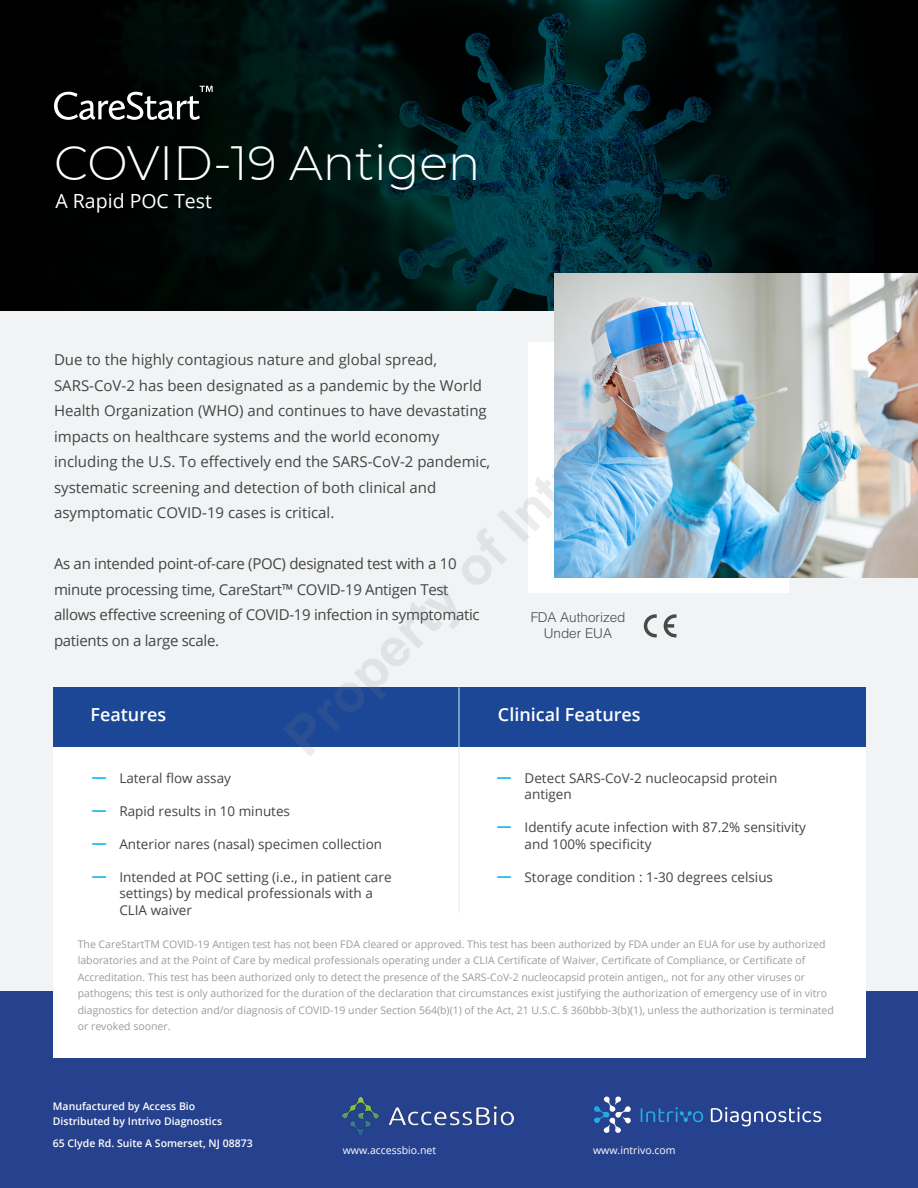
<style>
.page{position:relative;width:918px;height:1188px;background:#f1f3f4}
.page>*{position:absolute;margin:0;border:0;box-sizing:border-box;transform-origin:0 0}
.t1{font:300 48px "Montserrat";color:#fff}
.t2{font:19.5px "Open Sans";color:#fff}
.t3{font:600 18px "Open Sans";color:#fff}
.t4{font:15px/25.5px "Open Sans";color:#444}
.t5{font:15px/25.5px "Open Sans";letter-spacing:-.02em;color:#444}
.t6{font:13.5px/16.5px "Open Sans";color:#444}
.t7{font:300 13.5px/16.2px "Helvetica LT Std";color:#000;text-align:center}
.t8{font:10.5px/16.5px "Open Sans";color:#808285}
.t9{font:600 10.5px/15px "Open Sans";color:#fff}
.t10{font:10.5px "Open Sans";color:#fff}
.s1{font-family:"Helvetica Neue";color:#00aeef}
</style>
<div class="page">
<div style="left:0;top:991px;width:918px;height:197px;background:#26418d"></div>
<svg style="left:711px;top:1107px;width:110px;height:19px"></svg>
<svg style="left:641px;top:1107px;width:62px;height:15px"></svg>
<svg style="left:594px;top:1096px;width:37px;height:37px"></svg>
<img style="left:343px;top:1098px;width:171px;height:36px">
<svg style="left:0;top:0;width:918px;height:310px;background:#001315"></svg>
<svg style="left:54px;top:86px;width:159px;height:34px"></svg>
<div style="left:529px;top:342px;width:260px;height:251px;background:#fff"></div>
<img style="left:554px;top:273px;width:364px;height:304px">
<div style="left:53px;top:744px;width:812px;height:313px;background:#fff"></div>
<div style="left:53px;top:687px;width:812px;height:60px;background:#1b4796"></div>
<svg style="left:664px;top:614px;width:12px;height:23px"></svg>
<svg style="left:644px;top:614px;width:13px;height:23px"></svg>
<hr style="left:459px;top:687px;width:1px;height:226px;background:#d9f0f5">
<h1 class="t1" style="left:54px;top:130px;width:428px">COVID-19 Antigen</h1>
<h2 class="t2" style="left:56px;top:187px;width:158px">A Rapid POC Test</h2>
<p class="t4" style="left:54px;top:347px;width:438px">Due to the highly contagious nature and global spread, SARS-CoV-2 has been designated as a pandemic by the World Health Organization (WHO) and continues to have devastating impacts on healthcare systems and the world economy including the U.S. To effectively end the SARS-CoV-2 pandemic, systematic screening and detection of both clinical and asymptomatic COVID-19 cases is critical.</p>
<h3 class="t5" style="left:54px;top:551px;width:427px">As an intended point-of-care (POC) designated test with a 10 minute processing time, CareStart™ COVID-19 Antigen Test allows effective screening of COVID-19 infection in symptomatic patients on a large scale.</h3>
<p class="t7" style="left:530px;top:609px;width:97px">FDA Authorized<br>Under EUA</p>
<h3 class="t3" style="left:90px;top:702px;width:77px">Features</h3>
<h3 class="t3" style="left:498px;top:702px;width:144px">Clinical Features</h3>
<p class="t6" style="left:92px;top:769px;width:140px"><span class="s1">━</span> Lateral flow assay</p>
<p class="t6" style="left:92px;top:802px;width:199px"><span class="s1">━</span> Rapid results in 10 minutes</p>
<p class="t6" style="left:92px;top:835px;width:291px"><span class="s1">━</span> Anterior nares (nasal) specimen collection</p>
<p class="t6" style="left:119px;top:868px;width:274px;text-indent:-27px"><span class="s1">━</span> Intended at POC setting (i.e., in patient care settings) by medical professionals with a<br>CLIA waiver</p>
<p class="t6" style="left:525px;top:769px;width:254px;text-indent:-27px"><span class="s1">━</span> Detect SARS-CoV-2 nucleocapsid protein antigen</p>
<p class="t6" style="left:525px;top:819px;width:283px;text-indent:-27px"><span class="s1">━</span> Identify acute infection with 87.2% sensitivity and 100% specificity</p>
<p class="t6" style="left:498px;top:868px;width:277px"><span class="s1">━</span> Storage condition : 1-30 degrees celsius</p>
<p class="t8" style="left:78px;top:936px;width:758px">The CareStartTM COVID-19 Antigen test has not been FDA cleared or approved. This test has been authorized by FDA under an EUA for use by authorized laboratories and at the Point of Care by medical professionals operating under a CLIA Certificate of Waiver, Certificate of Compliance, or Certificate of Accreditation. This test has been authorized only to detect the presence of the SARS-CoV-2 nucleocapsid protein antigen,, not for any other viruses or pathogens; this test is only authorized for the duration of the declaration that circumstances exist justifying the authorization of emergency use of in vitro diagnostics for detection and/or diagnosis of COVID-19 under Section 564(b)(1) of the Act, 21 U.S.C. § 360bbb-3(b)(1), unless the authorization is terminated or revoked sooner.</p>
<p class="t9" style="left:53px;top:1098px;width:171px">Manufactured by Access Bio<br>Distributed by Intrivo Diagnostics</p>
<p class="t9" style="left:53px;top:1136px;width:201px">65 Clyde Rd. Suite A Somerset, NJ 08873</p>
<p class="t10" style="left:343px;top:1143px;width:95px">www.accessbio.net</p>
<p class="t10" style="left:593px;top:1143px;width:84px">www.intrivo.com</p>
</div>
